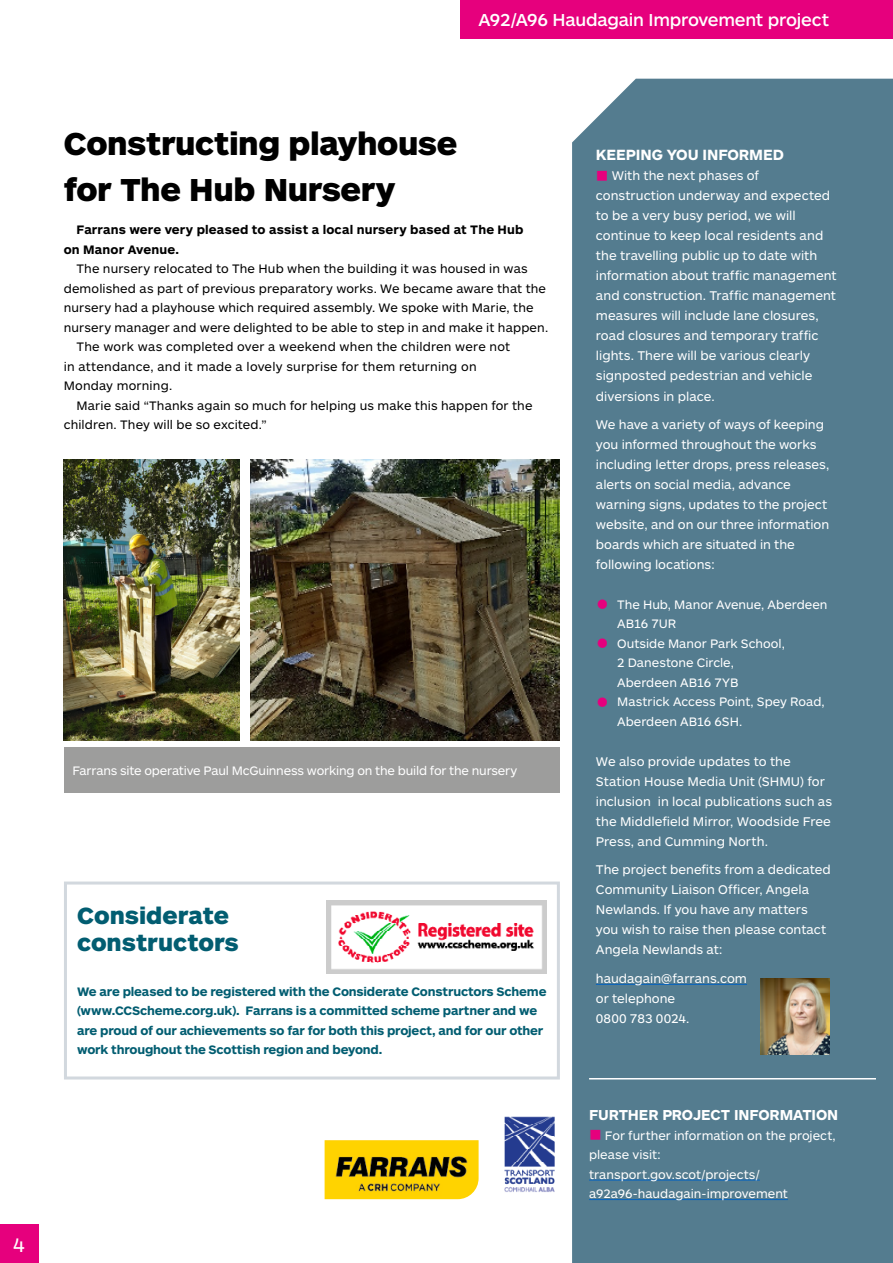
<style>
.page{position:relative;width:893px;height:1263px;background:#fff}
.page>*{position:absolute;margin:0;border:0;box-sizing:border-box;transform-origin:0 0}
.t1{font:900 33px/46.8px "ARS Maquette Pro";letter-spacing:-.01em;color:#000}
.t2{font:900 24.45px/27.2px "ARS Maquette Pro";color:#025d71}
.t3{font:20.4px "ARS Maquette Pro";color:#fff}
.t4{font:500 18px "ARS Maquette Pro";letter-spacing:-.015em;color:#fff}
.t5{font:700 15.45px "ARS Maquette Pro";letter-spacing:-.005em;color:#fff}
.t6{font:700 15px "ARS Maquette Pro";letter-spacing:-.005em;color:#fff}
.t7{font:13.05px/20px "ARS Maquette Pro";color:#fff}
.t8{font:12.75px "ARS Maquette Pro";letter-spacing:.01em;color:#000}
.t9{font:12.75px/19.5px "ARS Maquette Pro";color:#fff}
.t10{font:700 12.75px/19.5px "ARS Maquette Pro";letter-spacing:-.015em;color:#025d71}
.t11{font:700 12.75px/19.5px "ARS Maquette Pro";letter-spacing:.01em;color:#000}
.s1{color:#e6007d}
</style>
<div class="page">
<div style="left:572px;top:79px;width:321px;height:1184px;background:#547c8f"></div>
<img style="left:325px;top:1140px;width:154px;height:59px">
<img style="left:504px;top:1116px;width:51px;height:76px">
<hr style="left:589px;top:1180px;width:171px;height:1px;background:#0563c1">
<hr style="left:589px;top:1199px;width:199px;height:1px;background:#0563c1">
<hr style="left:596px;top:984px;width:151px;height:1px;background:#0563c1">
<hr style="left:589px;top:1078px;width:287px;height:1px;background:#fff">
<img style="left:760px;top:978px;width:69px;height:76px">
<div style="left:64px;top:881px;width:496px;height:198px;border:3px solid #d2d8de"></div>
<img style="left:327px;top:900px;width:220px;height:73px">
<img style="left:251px;top:460px;width:309px;height:280px">
<img style="left:64px;top:460px;width:176px;height:280px">
<div style="left:64px;top:747px;width:496px;height:45px;background:#9d9d9c"></div>
<div style="left:0;top:1225px;width:38px;height:38px;background:#e6007d"></div>
<div style="left:464px;top:0;width:429px;height:38px;background:#e6007d"></div>
<svg style="left:598px;top:600px;width:9px;height:9px"></svg>
<svg style="left:598px;top:639px;width:9px;height:9px"></svg>
<svg style="left:598px;top:697px;width:9px;height:10px"></svg>
<h3 class="t4" style="left:479px;top:8px;width:352px">A92/A96 Haudagain Improvement project</h3>
<h1 class="t1" style="left:64px;top:118px;width:395px">Constructing playhouse for The Hub Nursery</h1>
<p class="t11" style="left:64px;top:219px;width:461px;text-indent:13px">Farrans were very pleased to assist a local nursery based at The Hub on Manor Avenue.</p>
<p class="t8" style="left:77px;top:260px;width:453px">The nursery relocated to The Hub when the building it was housed in was</p>
<p class="t8" style="left:64px;top:280px;width:484px">demolished as part of previous preparatory works. We became aware that the</p>
<p class="t8" style="left:64px;top:299px;width:471px">nursery had a playhouse which required assembly. We spoke with Marie, the</p>
<p class="t8" style="left:64px;top:319px;width:486px">nursery manager and were delighted to be able to step in and make it happen.</p>
<p class="t8" style="left:77px;top:338px;width:435px">The work was completed over a weekend when the children were not</p>
<p class="t8" style="left:64px;top:358px;width:414px">in attendance, and it made a lovely surprise for them returning on</p>
<p class="t8" style="left:64px;top:377px;width:110px">Monday morning.</p>
<p class="t8" style="left:77px;top:397px;width:457px">Marie said “Thanks again so much for helping us make this happen for the</p>
<p class="t8" style="left:64px;top:416px;width:204px">children. They will be so excited.”</p>
<p class="t9" style="left:72px;top:760px;width:446px">Farrans site operative Paul McGuinness working on the build for the nursery</p>
<h2 class="t2" style="left:77px;top:901px;width:163px">Considerate constructors</h2>
<p class="t10" style="left:77px;top:981px;width:471px">We are pleased to be registered with the Considerate Constructors Scheme (www.CCScheme.corg.uk). Farrans is a committed scheme partner and we are proud of our achievements so far for both this project, and for our other work throughout the Scottish region and beyond.</p>
<h3 class="t3" style="left:13px;top:1232px;width:13px">4</h3>
<p class="t5" style="left:596px;top:145px;width:190px">KEEPING YOU INFORMED</p>
<p class="t7" style="left:596px;top:165px;width:242px"><span class="s1">■</span> With the next phases of construction underway and expected to be a very busy period, we will continue to keep local residents and the travelling public up to date with information about traffic management and construction. Traffic management measures will include lane closures, road closures and temporary traffic lights. There will be various clearly signposted pedestrian and vehicle diversions in place.</p>
<p class="t7" style="left:596px;top:414px;width:235px">We have a variety of ways of keeping you informed throughout the works including letter drops, press releases, alerts on social media, advance warning signs, updates to the project website, and on our three information boards which are situated in the following locations:</p>
<p class="t9" style="left:617px;top:594px;width:212px">The Hub, Manor Avenue, Aberdeen<br>AB16 7UR<br>Outside Manor Park School,<br>2 Danestone Circle,<br>Aberdeen AB16 7YB<br>Mastrick Access Point, Spey Road,<br>Aberdeen AB16 6SH.</p>
<p class="t7" style="left:596px;top:751px;width:238px">We also provide updates to the Station House Media Unit (SHMU) for inclusion in local publications such as the Middlefield Mirror, Woodside Free Press, and Cumming North.</p>
<p class="t7" style="left:596px;top:859px;width:236px">The project benefits from a dedicated<br>Community Liaison Officer, Angela<br>Newlands. If you have any matters you wish to raise then please contact<br>Angela Newlands at:</p>
<p class="t7" style="left:596px;top:968px;width:153px">haudagain@farrans.com or telephone<br>0800 783 0024.</p>
<p class="t6" style="left:589px;top:1105px;width:251px">FURTHER PROJECT INFORMATION</p>
<p class="t9" style="left:589px;top:1125px;width:248px"><span class="s1">■</span> For further information on the project, please visit:<br>transport.gov.scot/projects/ a92a96-haudagain-improvement</p>
</div>
